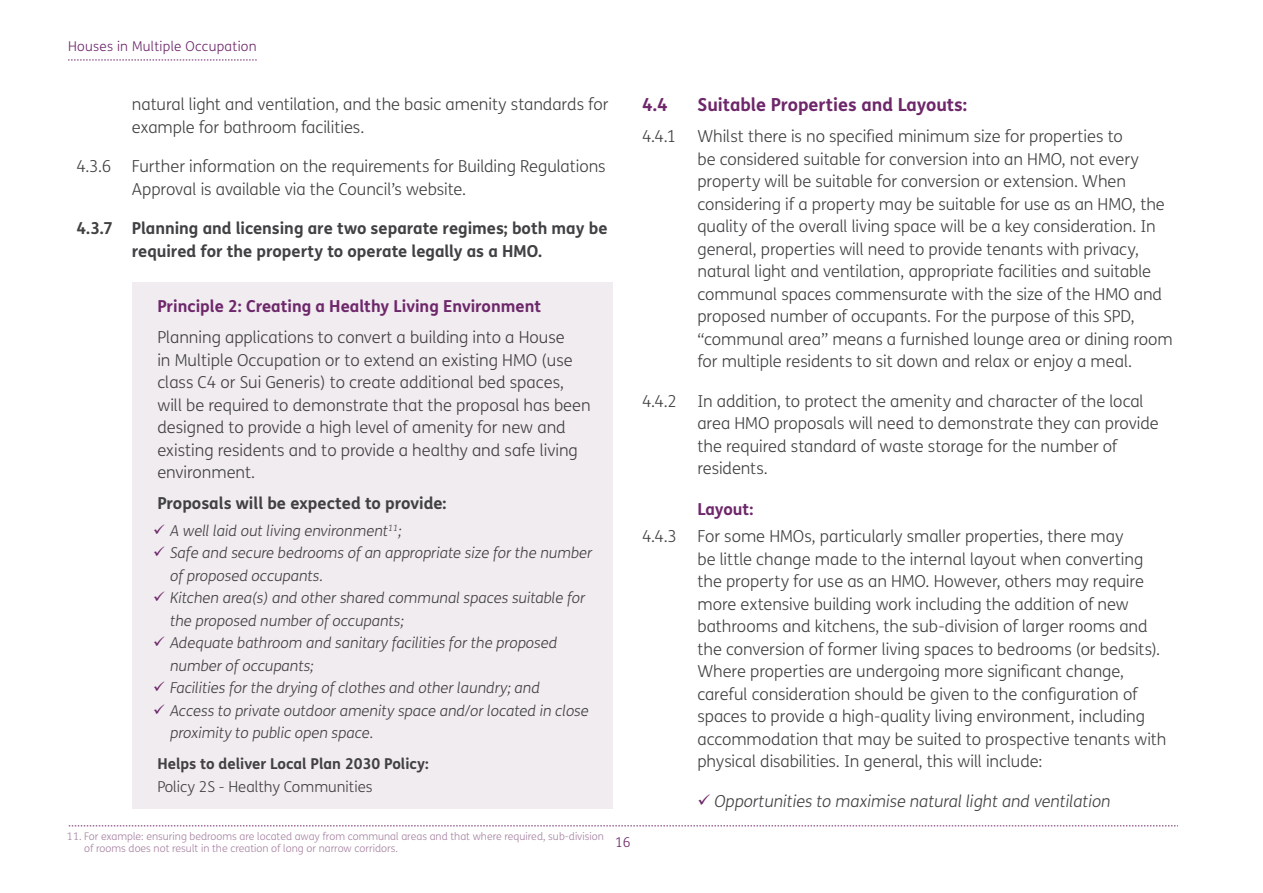
<style>
.page{position:relative;width:1263px;height:893px;background:#fff}
.page>*{position:absolute;margin:0;border:0;box-sizing:border-box;transform-origin:0 0}
.t1{font:700 18px "FS Me Pro";color:#6d276a}
.body{font:300 16.5px/22.5px "FS Me Pro";color:#414042}
.body-2{font:700 16.5px/22.5px "FS Me Pro";letter-spacing:-.005em;color:#414042}
.t2{font:italic 300 16.5px "FS Me Pro";color:#414042}
.body-3{font:700 16.5px "FS Me Pro";color:#6d276a}
.Heading_4{font:700 16.5px "FS Me Pro";letter-spacing:-.005em;color:#6d276a}
.t3{font:italic 300 15px/22.5px "FS Me Pro";color:#414042}
.body-4{font:700 15px/22.5px "FS Me Pro";color:#414042}
.t4{font:300 13.5px "FS Me Pro";letter-spacing:.02em;color:#6d276a}
.Footnote{font:300 10.5px/12px "FS Me Pro";color:#a582a1}
.s1{color:#6d276a}
.s2{font-weight:300}
</style>
<div class="page">
<svg style="left:69px;top:826px;width:1109px;height:1px"></svg>
<svg style="left:68px;top:60px;width:189px;height:1px"></svg>
<div style="left:132px;top:283px;width:480px;height:526px;background:#f0ecf0"></div>
<p class="t4" style="left:68px;top:37px;width:190px">Houses in Multiple Occupation</p>
<p class="body" style="left:132px;top:93px;width:478px">natural light and ventilation, and the basic amenity standards for example for bathroom facilities.</p>
<p class="body" style="left:132px;top:155px;width:475px;text-indent:-55px">4.3.6 Further information on the requirements for Building Regulations<br>Approval is available via the Council’s website.</p>
<p class="body-2" style="left:132px;top:216px;width:477px;text-indent:-55px">4.3.7 Planning and licensing are two separate regimes; both may be required for the property to operate legally as a HMO.</p>
<p class="body-3" style="left:157px;top:294px;width:385px">Principle 2: Creating a Healthy Living Environment</p>
<p class="body" style="left:157px;top:326px;width:435px">Planning applications to convert a building into a House<br>in Multiple Occupation or to extend an existing HMO (use class C4 or Sui Generis) to create additional bed spaces, will be required to demonstrate that the proposal has been designed to provide a high level of amenity for new and existing residents and to provide a healthy and safe living environment.</p>
<p class="body-2" style="left:157px;top:491px;width:291px">Proposals will be expected to provide:</p>
<p class="t3" style="left:153px;top:519px;width:250px"><span class="s1">✓</span> A well laid out living environment<sup>11</sup>;</p>
<p class="t3" style="left:170px;top:541px;width:424px;text-indent:-17px"><span class="s1">✓</span> Safe and secure bedrooms of an appropriate size for the number of proposed occupants.</p>
<p class="t3" style="left:170px;top:586px;width:417px;text-indent:-17px"><span class="s1">✓</span> Kitchen area(s) and other shared communal spaces suitable for the proposed number of occupants;</p>
<p class="t3" style="left:170px;top:631px;width:389px;text-indent:-17px"><span class="s1">✓</span> Adequate bathroom and sanitary facilities for the proposed number of occupants;</p>
<p class="t3" style="left:153px;top:676px;width:388px"><span class="s1">✓</span> Facilities for the drying of clothes and other laundry; and</p>
<p class="t3" style="left:170px;top:699px;width:420px;text-indent:-17px"><span class="s1">✓</span> Access to private outdoor amenity space and/or located in close proximity to public open space.</p>
<p class="body-4" style="left:157px;top:752px;width:273px">Helps to deliver Local Plan 2030 Policy:<br><span class="s2">Policy 2S - Healthy Communities</span></p>
<p class="Footnote" style="left:84px;top:830px;width:521px;text-indent:-17px">11. For example: ensuring bedrooms are located away from communal areas and that where required, sub-division of rooms does not result in the creation of long or narrow corridors.</p>
<p class="t4" style="left:615px;top:833px;width:17px">16</p>
<p class="t1" style="left:642px;top:91px;width:27px">4.4</p>
<p class="t1" style="left:697px;top:91px;width:271px">Suitable Properties and Layouts:</p>
<p class="body" style="left:642px;top:125px;width:36px">4.4.1</p>
<p class="body" style="left:697px;top:125px;width:477px">Whilst there is no specified minimum size for properties to<br>be considered suitable for conversion into an HMO, not every property will be suitable for conversion or extension. When considering if a property may be suitable for use as an HMO, the quality of the overall living space will be a key consideration. In general, properties will need to provide tenants with privacy, natural light and ventilation, appropriate facilities and suitable communal spaces commensurate with the size of the HMO and proposed number of occupants. For the purpose of this SPD, “communal area” means a furnished lounge area or dining room for multiple residents to sit down and relax or enjoy a meal.</p>
<p class="body" style="left:697px;top:389px;width:463px;text-indent:-55px">4.4.2 In addition, to protect the amenity and character of the local area HMO proposals will need to demonstrate they can provide the required standard of waste storage for the number of residents.</p>
<p class="Heading_4" style="left:697px;top:497px;width:58px">Layout:</p>
<p class="body" style="left:697px;top:525px;width:471px;text-indent:-55px">4.4.3 For some HMOs, particularly smaller properties, there may<br>be little change made to the internal layout when converting the property for use as an HMO. However, others may require more extensive building work including the addition of new bathrooms and kitchens, the sub-division of larger rooms and the conversion of former living spaces to bedrooms (or bedsits).<br>Where properties are undergoing more significant change, careful consideration should be given to the configuration of spaces to provide a high-quality living environment, including accommodation that may be suited to prospective tenants with physical disabilities. In general, this will include:</p>
<p class="t2" style="left:697px;top:790px;width:415px"><span class="s1">✓</span> Opportunities to maximise natural light and ventilation</p>
</div>
